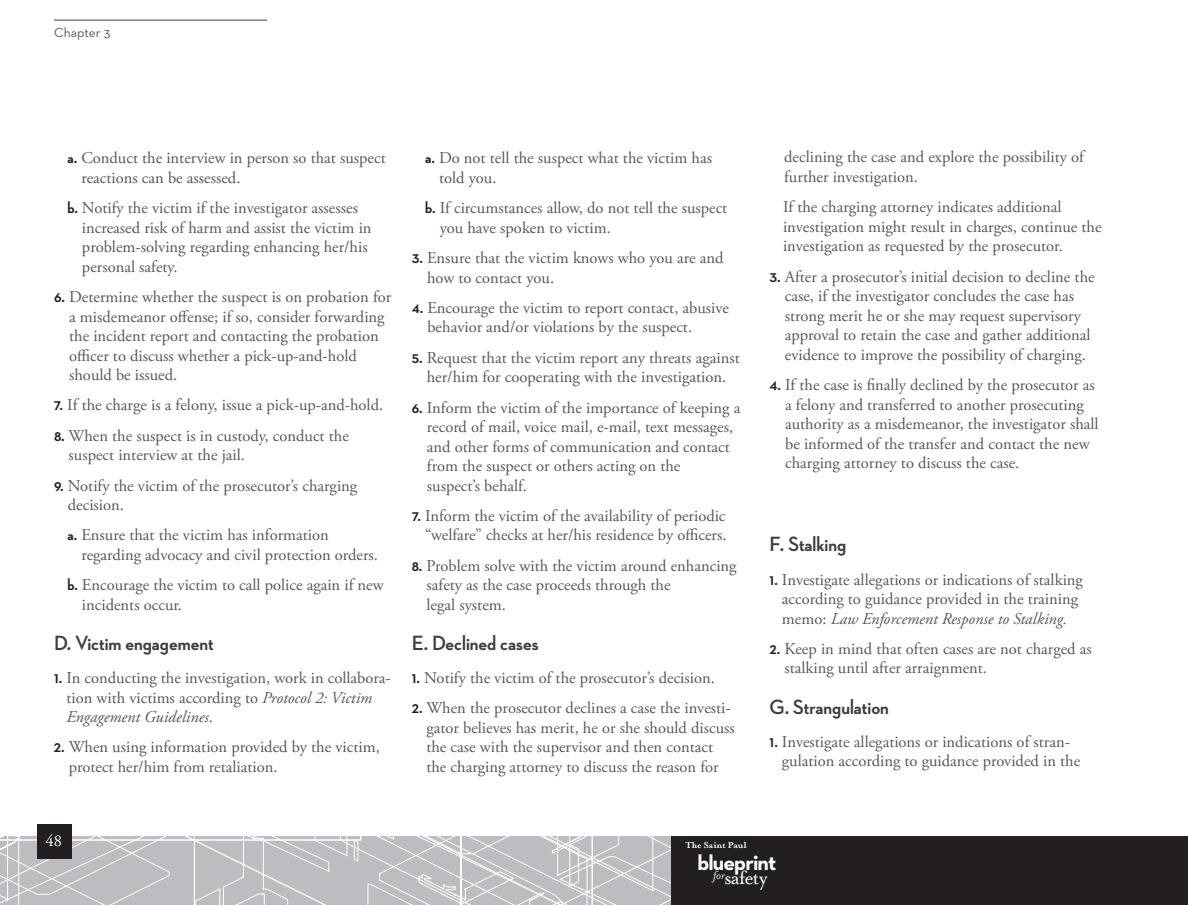
<style>
.page{position:relative;width:1188px;height:905px;background:#fff}
.page>*{position:absolute;margin:0;border:0;box-sizing:border-box;transform-origin:0 0}
.t1{font:22.05px "Mrs Eaves Roman";letter-spacing:-.04em;color:#fff}
.t2{font:700 21.75px "Neutraface 2 Text";letter-spacing:-.04em;color:#fff}
.Headers{font:700 21px "Neutraface 2 Display";color:#3e3e3f}
.t3{font:100 18.15px "Neutraface 2 Display";letter-spacing:.04em;color:#231f20}
.Paragraph_Style_1{font:16.5px/19.5px "Adobe Garamond Pro";color:#57585a}
.Letter_List{font:16.5px/19.5px "Adobe Garamond Pro";color:#57585a}
.t4{font:16.5px "Adobe Garamond Pro";color:#fff}
.t5{font:italic 14.85px "Mrs Eaves";color:#231f20}
.t6{font:14.85px "Mrs Eaves Small Caps";color:#231f20}
.Paragraph_Style_2{font:13.5px "Neutraface 2 Text";letter-spacing:-.005em;color:#57585a}
.t7{font:700 9.9px "Mrs Eaves";color:#fff}
.s1{font-family:"Neutraface 2 Display";font-weight:700;color:#231f20}
.s2{font-style:italic}
.s3{font-family:"Mrs Eaves";font-style:italic}
</style>
<div class="page">
<svg style="left:0;top:836px;width:668px;height:68px"></svg>
<div style="left:37px;top:824px;width:34px;height:34px;background:#231f20"></div>
<div style="left:671px;top:836px;width:517px;height:68px;background:#231f20"></div>
<div style="left:668px;top:822px;width:137px;height:82px;background:#231f20;opacity:.29"></div>
<div style="left:681px;top:838px;width:76px;height:22px;background:#231f20"></div>
<hr style="left:54px;top:19px;width:213px;height:2px;background:#808285">
<p class="Paragraph_Style_2" style="left:54px;top:24px;width:58px">Chapter 3</p>
<p class="Letter_List" style="left:81px;top:149px;width:306px;text-indent:-14px"><span class="s1">a.</span> Conduct the interview in person so that suspect reactions can be assessed.</p>
<p class="Letter_List" style="left:82px;top:199px;width:291px;text-indent:-14px"><span class="s1">b.</span> Notify the victim if the investigator assesses increased risk of harm and assist the victim in problem-solving regarding enhancing her/his personal safety.</p>
<p class="Paragraph_Style_1" style="left:69px;top:288px;width:324px;text-indent:-15px"><span class="s1">6.</span> Determine whether the suspect is on probation for a misdemeanor offense; if so, consider forwarding the incident report and contacting the probation officer to discuss whether a pick-up-and-hold should be issued.</p>
<p class="Paragraph_Style_1" style="left:54px;top:396px;width:331px"><span class="s1">7.</span> If the charge is a felony, issue a pick-up-and-hold.</p>
<p class="Paragraph_Style_1" style="left:69px;top:426px;width:282px;text-indent:-15px"><span class="s1">8.</span> When the suspect is in custody, conduct the suspect interview at the jail.</p>
<p class="Paragraph_Style_1" style="left:68px;top:476px;width:291px;text-indent:-14px"><span class="s1">9.</span> Notify the victim of the prosecutor’s charging decision.</p>
<p class="Letter_List" style="left:81px;top:526px;width:298px;text-indent:-14px"><span class="s1">a.</span> Ensure that the victim has information regarding advocacy and civil protection orders.</p>
<p class="Letter_List" style="left:82px;top:576px;width:303px;text-indent:-14px"><span class="s1">b.</span> Encourage the victim to call police again if new incidents occur.</p>
<p class="Headers" style="left:54px;top:631px;width:161px">D. Victim engagement</p>
<p class="Paragraph_Style_1" style="left:66px;top:668px;width:326px;text-indent:-12px"><span class="s1">1.</span> In conducting the investigation, work in collabora&shy;tion with victims according to <span class="s2">Protocol 2: Victim<br>Engagement Guidelines</span>.</p>
<p class="Paragraph_Style_1" style="left:69px;top:738px;width:313px;text-indent:-15px"><span class="s1">2.</span> When using information provided by the victim, protect her/him from retaliation.</p>
<p class="Paragraph_Style_1" style="left:784px;top:148px;width:301px">declining the case and explore the possibility of further investigation.</p>
<p class="Letter_List" style="left:783px;top:198px;width:320px">If the charging attorney indicates additional investigation might result in charges, continue the investigation as requested by the prosecutor.</p>
<p class="Paragraph_Style_1" style="left:785px;top:267px;width:311px;text-indent:-15px"><span class="s1">3.</span> After a prosecutor’s initial decision to decline the case, if the investigator concludes the case has strong merit he or she may request supervisory approval to retain the case and gather additional evidence to improve the possibility of charging.</p>
<p class="Paragraph_Style_1" style="left:785px;top:375px;width:315px;text-indent:-16px"><span class="s1">4.</span> If the case is finally declined by the prosecutor as a felony and transferred to another prosecuting authority as a misdemeanor, the investigator shall be informed of the transfer and contact the new charging attorney to discuss the case.</p>
<p class="Letter_List" style="left:439px;top:149px;width:274px;text-indent:-14px"><span class="s1">a.</span> Do not tell the suspect what the victim has told you.</p>
<p class="Letter_List" style="left:440px;top:199px;width:289px;text-indent:-14px"><span class="s1">b.</span> If circumstances allow, do not tell the suspect you have spoken to victim.</p>
<p class="Paragraph_Style_1" style="left:427px;top:249px;width:298px;text-indent:-15px"><span class="s1">3.</span> Ensure that the victim knows who you are and how to contact you.</p>
<p class="Paragraph_Style_1" style="left:427px;top:298px;width:303px;text-indent:-16px"><span class="s1">4.</span> Encourage the victim to report contact, abusive behavior and/or violations by the suspect.</p>
<p class="Paragraph_Style_1" style="left:412px;top:348px;width:330px;text-align:center"><span class="s1">5.</span> Request that the victim report any threats against her/him for cooperating with the investigation.</p>
<p class="Paragraph_Style_1" style="left:427px;top:398px;width:315px;text-indent:-15px"><span class="s1">6.</span> Inform the victim of the importance of keeping a record of mail, voice mail, e-mail, text messages, and other forms of communication and contact from the suspect or others acting on the<br>suspect’s behalf.</p>
<p class="Paragraph_Style_1" style="left:412px;top:506px;width:316px;text-align:right"><span class="s1">7.</span> Inform the victim of the availability of periodic “welfare” checks at her/his residence by officers.</p>
<p class="Paragraph_Style_1" style="left:427px;top:556px;width:312px;text-indent:-15px"><span class="s1">8.</span> Problem solve with the victim around enhancing safety as the case proceeds through the<br>legal system.</p>
<p class="Headers" style="left:412px;top:631px;width:128px">E. Declined cases</p>
<p class="Paragraph_Style_1" style="left:412px;top:668px;width:305px"><span class="s1">1.</span> Notify the victim of the prosecutor’s decision.</p>
<p class="Paragraph_Style_1" style="left:426px;top:699px;width:310px;text-indent:-15px"><span class="s1">2.</span> When the prosecutor declines a case the investi&shy;gator believes has merit, he or she should discuss the case with the supervisor and then contact the charging attorney to discuss the reason for</p>
<p class="Headers" style="left:770px;top:532px;width:78px">F. Stalking</p>
<p class="Paragraph_Style_1" style="left:770px;top:570px;width:315px;text-align:center"><span class="s1">1.</span> Investigate allegations or indications of stalking according to guidance provided in the training memo: <span class="s2">Law Enforcement Response to Stalking.</span></p>
<p class="Paragraph_Style_1" style="left:784px;top:639px;width:309px;text-indent:-15px"><span class="s1">2.</span> Keep in mind that often cases are not charged as stalking until after arraignment.</p>
<p class="Headers" style="left:770px;top:694px;width:121px">G. Strangulation</p>
<p class="Paragraph_Style_1" style="left:782px;top:732px;width:300px;text-indent:-12px"><span class="s1">1.</span> Investigate allegations or indications of stran&shy;gulation according to guidance provided in the</p>
<p class="t6" style="left:823px;top:639px;width:61px"><span class="s3">for</span> Safety</p>
<p class="t3" style="left:693px;top:698px;width:88px">BLUEPRINT</p>
<p class="t5" style="left:852px;top:740px;width:40px"><sup>for</sup>Safety</p>
<p class="t4" style="left:46px;top:831px;width:18px">48</p>
<p class="t7" style="left:685px;top:839px;width:63px">The Saint Paul</p>
<h2 class="t2" style="left:697px;top:848px;width:81px">blueprint</h2>
<h1 class="t1" style="left:713px;top:865px;width:56px"><sup>for</sup>safety</h1>
</div>
